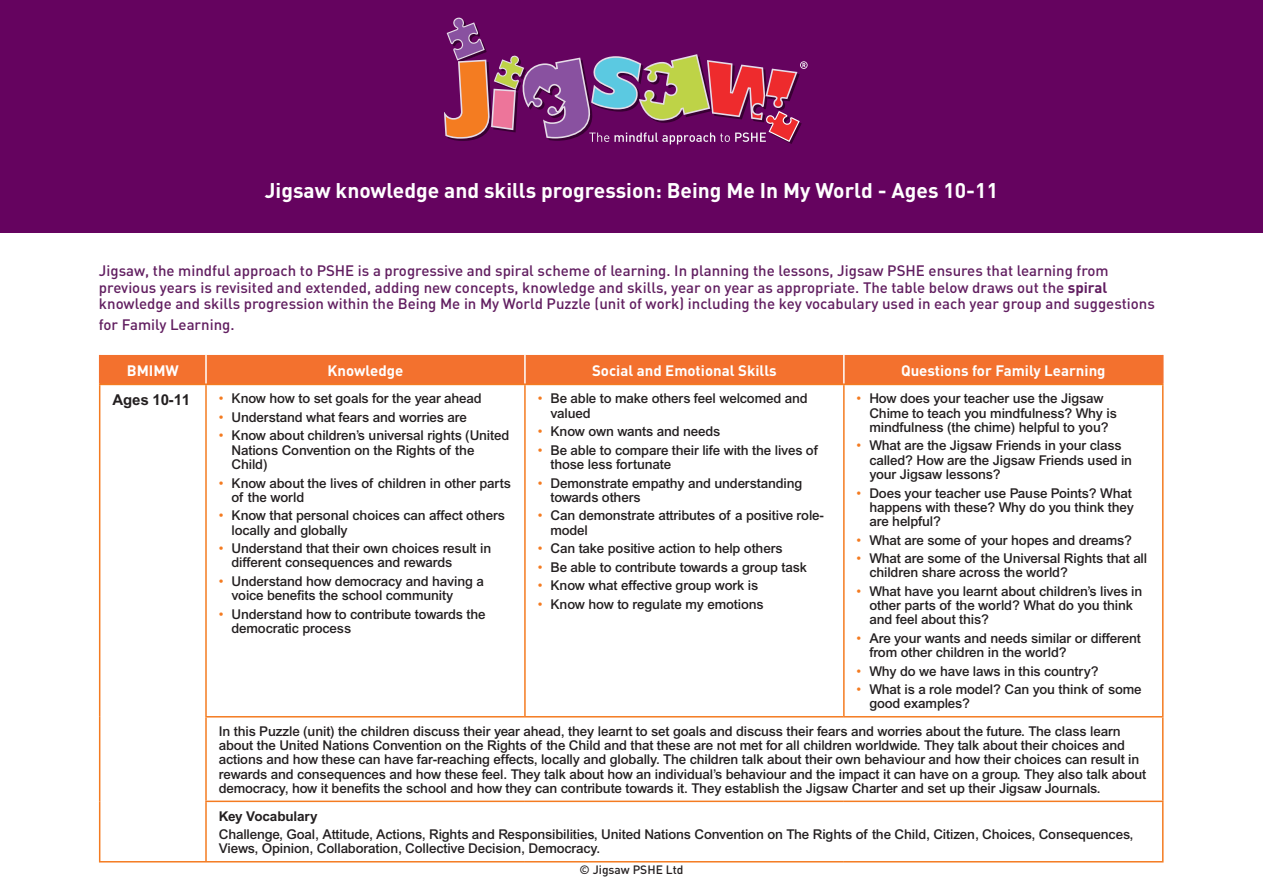
<style>
.page{position:relative;width:1263px;height:893px;background:#fff}
.page>*{position:absolute;margin:0;border:0;box-sizing:border-box;transform-origin:0 0}
.t1{font:700 21px "DIN";color:#fff}
.t2{font:500 15px/16.5px "DIN";color:#611e60}
.t3{font:700 15px "DIN";color:#fff}
.t4{font:700 15px "Arial";letter-spacing:-.01em;color:#231f20}
.t5{font:500 13.5px/14.2px "Arial";letter-spacing:-.01em;color:#231f20}
.t6{font:700 13.5px "Arial";letter-spacing:-.01em;color:#231f20}
.t7{font:500 12px "DIN";color:#231f20}
.s1{font-weight:700}
.s2{font-weight:400;color:#f47b21}
</style>
<div class="page">
<div style="left:0;top:0;width:1263px;height:232px;background:#65035f"></div>
<svg style="left:444px;top:17px;width:364px;height:127px"></svg>
<div style="left:99px;top:355px;width:1064px;height:29px;background:#f3712e"></div>
<hr style="left:205px;top:355px;width:2px;height:29px;background:#fff">
<hr style="left:524px;top:355px;width:2px;height:29px;background:#fff">
<hr style="left:843px;top:355px;width:2px;height:29px;background:#fff">
<hr style="left:99px;top:384px;width:107px;height:1px;background:#f47b21">
<hr style="left:99px;top:385px;width:1px;height:332px;background:#f47b21">
<hr style="left:206px;top:384px;width:319px;height:1px;background:#f47b21">
<hr style="left:205px;top:385px;width:2px;height:331px;background:#f47b21">
<hr style="left:525px;top:384px;width:319px;height:1px;background:#f47b21">
<hr style="left:524px;top:385px;width:2px;height:331px;background:#f47b21">
<hr style="left:844px;top:384px;width:319px;height:1px;background:#f47b21">
<hr style="left:843px;top:385px;width:2px;height:331px;background:#f47b21">
<hr style="left:1162px;top:385px;width:1px;height:331px;background:#f47b21">
<hr style="left:99px;top:717px;width:1px;height:84px;background:#f47b21">
<hr style="left:205px;top:716px;width:320px;height:1px;background:#f47b21">
<hr style="left:205px;top:717px;width:2px;height:84px;background:#f47b21">
<hr style="left:525px;top:716px;width:319px;height:1px;background:#f47b21">
<hr style="left:844px;top:716px;width:319px;height:1px;background:#f47b21">
<hr style="left:1162px;top:717px;width:1px;height:84px;background:#f47b21">
<hr style="left:99px;top:801px;width:1px;height:60px;background:#f47b21">
<hr style="left:205px;top:801px;width:320px;height:1px;background:#f47b21">
<hr style="left:205px;top:802px;width:2px;height:59px;background:#f47b21">
<hr style="left:525px;top:801px;width:319px;height:1px;background:#f47b21">
<hr style="left:844px;top:801px;width:319px;height:1px;background:#f47b21">
<hr style="left:1162px;top:802px;width:1px;height:59px;background:#f47b21">
<hr style="left:99px;top:861px;width:107px;height:1px;background:#f47b21">
<hr style="left:206px;top:861px;width:319px;height:1px;background:#f47b21">
<hr style="left:525px;top:861px;width:319px;height:1px;background:#f47b21">
<hr style="left:844px;top:861px;width:319px;height:1px;background:#f47b21">
<p class="t1" style="left:265px;top:176px;width:735px">Jigsaw knowledge and skills progression: Being Me In My World - Ages 10-11</p>
<p class="t2" style="left:99px;top:262px;width:1057px">Jigsaw, the mindful approach to PSHE is a progressive and spiral scheme of learning. In planning the lessons, Jigsaw PSHE ensures that learning from previous years is revisited and extended, adding new concepts, knowledge and skills, year on year as appropriate. The table below draws out the <span class="s1">spiral </span>knowledge and skills progression within the Being Me in My World Puzzle (unit of work) including the key vocabulary used in each year group and suggestions</p>
<p class="t2" style="left:99px;top:316px;width:137px">for Family Learning.</p>
<p class="t3" style="left:127px;top:361px;width:54px">BMIMW</p>
<p class="t3" style="left:328px;top:361px;width:77px">Knowledge</p>
<p class="t3" style="left:592px;top:361px;width:186px">Social and Emotional Skills</p>
<p class="t3" style="left:901px;top:361px;width:206px">Questions for Family Learning</p>
<p class="t4" style="left:112px;top:391px;width:79px">Ages 10-11</p>
<p class="t5" style="left:219px;top:391px;width:265px"><span class="s2">•</span> Know how to set goals for the year ahead</p>
<p class="t5" style="left:219px;top:410px;width:250px"><span class="s2">•</span> Understand what fears and worries are</p>
<p class="t5" style="left:231px;top:428px;width:279px;text-indent:-13px"><span class="s2">•</span> Know about children’s universal rights (United<br>Nations Convention on the Rights of the<br>Child)</p>
<p class="t5" style="left:231px;top:475px;width:281px;text-indent:-13px"><span class="s2">•</span> Know about the lives of children in other parts of the world</p>
<p class="t5" style="left:231px;top:508px;width:275px;text-indent:-13px"><span class="s2">•</span> Know that personal choices can affect others locally and globally</p>
<p class="t5" style="left:231px;top:541px;width:261px;text-indent:-13px"><span class="s2">•</span> Understand that their own choices result in different consequences and rewards</p>
<p class="t5" style="left:231px;top:574px;width:254px;text-indent:-13px"><span class="s2">•</span> Understand how democracy and having a voice benefits the school community</p>
<p class="t5" style="left:231px;top:606px;width:255px;text-indent:-13px"><span class="s2">•</span> Understand how to contribute towards the democratic process</p>
<p class="t5" style="left:550px;top:391px;width:259px;text-indent:-13px"><span class="s2">•</span> Be able to make others feel welcomed and valued</p>
<p class="t5" style="left:538px;top:424px;width:184px"><span class="s2">•</span> Know own wants and needs</p>
<p class="t5" style="left:550px;top:443px;width:269px;text-indent:-13px"><span class="s2">•</span> Be able to compare their life with the lives of those less fortunate</p>
<p class="t5" style="left:550px;top:475px;width:253px;text-indent:-13px"><span class="s2">•</span> Demonstrate empathy and understanding towards others</p>
<p class="t5" style="left:550px;top:508px;width:275px;text-indent:-13px"><span class="s2">•</span> Can demonstrate attributes of a positive role&shy;model</p>
<p class="t5" style="left:538px;top:541px;width:246px"><span class="s2">•</span> Can take positive action to help others</p>
<p class="t5" style="left:538px;top:559px;width:271px"><span class="s2">•</span> Be able to contribute towards a group task</p>
<p class="t5" style="left:538px;top:578px;width:222px"><span class="s2">•</span> Know what effective group work is</p>
<p class="t5" style="left:538px;top:596px;width:228px"><span class="s2">•</span> Know how to regulate my emotions</p>
<p class="t5" style="left:869px;top:391px;width:249px;text-indent:-13px"><span class="s2">•</span> How does your teacher use the Jigsaw<br>Chime to teach you mindfulness? Why is mindfulness (the chime) helpful to you?</p>
<p class="t5" style="left:869px;top:438px;width:264px;text-indent:-13px"><span class="s2">•</span> What are the Jigsaw Friends in your class called? How are the Jigsaw Friends used in your Jigsaw lessons?</p>
<p class="t5" style="left:869px;top:485px;width:266px;text-indent:-13px"><span class="s2">•</span> Does your teacher use Pause Points? What happens with these? Why do you think they are helpful?</p>
<p class="t5" style="left:857px;top:532px;width:277px"><span class="s2">•</span> What are some of your hopes and dreams?</p>
<p class="t5" style="left:869px;top:551px;width:279px;text-indent:-13px"><span class="s2">•</span> What are some of the Universal Rights that all children share across the world?</p>
<p class="t5" style="left:869px;top:584px;width:274px;text-indent:-13px"><span class="s2">•</span> What have you learnt about children’s lives in other parts of the world? What do you think and feel about this?</p>
<p class="t5" style="left:869px;top:631px;width:273px;text-indent:-13px"><span class="s2">•</span> Are your wants and needs similar or different from other children in the world?</p>
<p class="t5" style="left:857px;top:663px;width:244px"><span class="s2">•</span> Why do we have laws in this country?</p>
<p class="t5" style="left:869px;top:682px;width:274px;text-indent:-13px"><span class="s2">•</span> What is a role model? Can you think of some good examples?</p>
<p class="t5" style="left:219px;top:724px;width:929px">In this Puzzle (unit) the children discuss their year ahead, they learnt to set goals and discuss their fears and worries about the future. The class learn about the United Nations Convention on the Rights of the Child and that these are not met for all children worldwide. They talk about their choices and actions and how these can have far-reaching effects, locally and globally. The children talk about their own behaviour and how their choices can result in rewards and consequences and how these feel. They talk about how an individual’s behaviour and the impact it can have on a group. They also talk about democracy, how it benefits the school and how they can contribute towards it. They establish the Jigsaw Charter and set up their Jigsaw Journals.</p>
<p class="t6" style="left:219px;top:808px;width:100px">Key Vocabulary</p>
<p class="t5" style="left:219px;top:827px;width:916px">Challenge, Goal, Attitude, Actions, Rights and Responsibilities, United Nations Convention on The Rights of the Child, Citizen, Choices, Consequences,<br>Views, Opinion, Collaboration, Collective Decision, Democracy.</p>
<p class="t7" style="left:579px;top:862px;width:105px">© Jigsaw PSHE Ltd</p>
</div>
